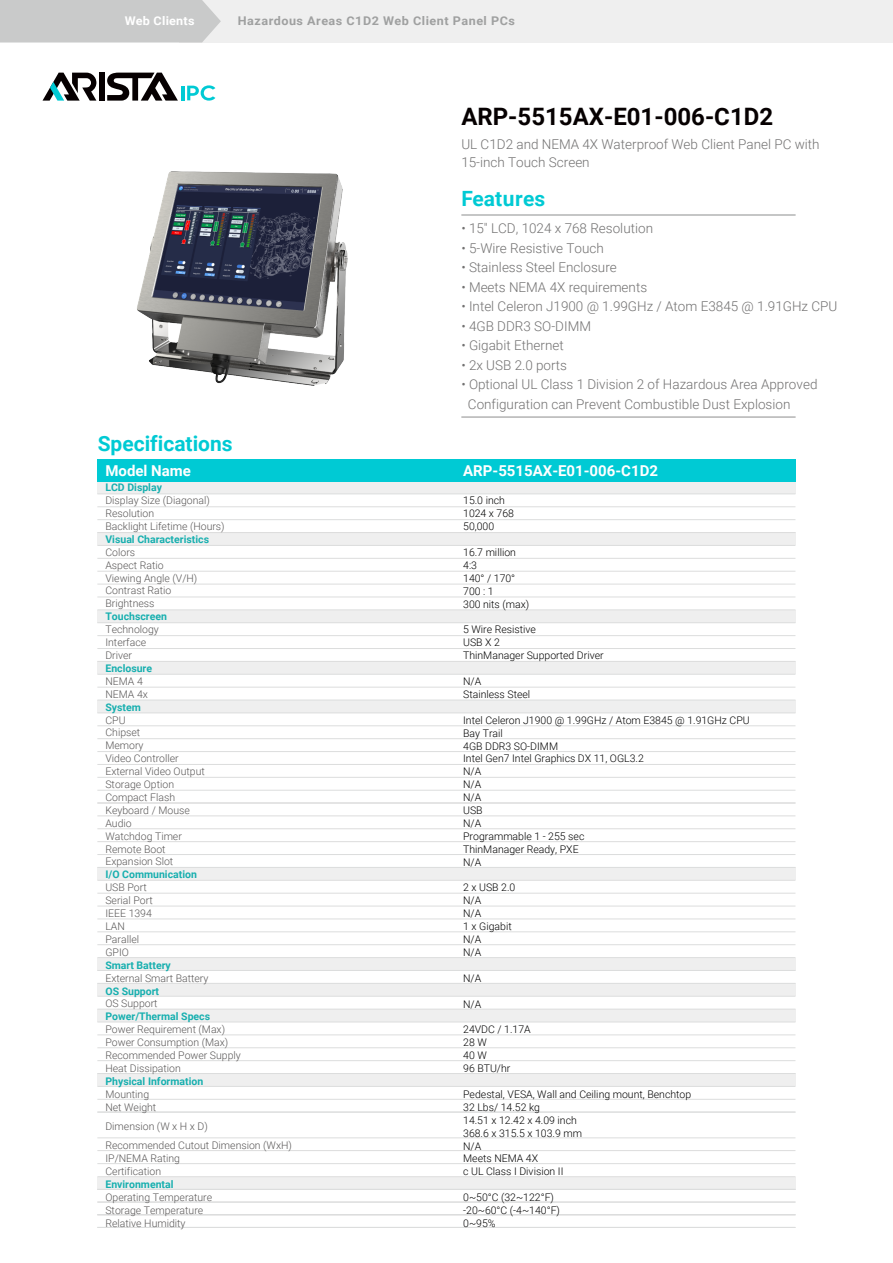
<style>
.page{position:relative;width:893px;height:1263px;background:#fff}
.page>*{position:absolute;margin:0;border:0;box-sizing:border-box;transform-origin:0 0}
.t1{font:700 24px "Roboto";color:#060001}
.t2{font:700 21px "Roboto";color:#00cad4}
.t3{font:700 15px "Roboto";color:#fff}
.t4{font:300 13.5px/18px "Roboto";color:#727171}
.t5{font:700 12px "Roboto";letter-spacing:.04em;color:#9fa0a0;scale:1.05 1}
.t6{font:700 12px "Roboto";letter-spacing:.02em;color:#fff;scale:1.05 1}
.t7{font:300 10.5px/12.9px "Roboto";color:#595757}
.t8{font:300 10.5px/12.9px "Roboto";color:#000}
.t9{font:700 10.5px "Roboto";color:#17afaf}
</style>
<div class="page">
<div style="left:99px;top:73px;width:6px;height:28px;background:#060001"></div>
<svg style="left:43px;top:73px;width:53px;height:28px"></svg>
<svg style="left:107px;top:73px;width:71px;height:28px"></svg>
<hr style="left:181px;top:86px;width:3px;height:14px;background:#00cad4">
<svg style="left:187px;top:85px;width:28px;height:16px"></svg>
<hr style="left:461px;top:214px;width:335px;height:2px;background:#9fa0a0">
<hr style="left:461px;top:416px;width:335px;height:2px;background:#9fa0a0">
<div style="left:97px;top:460px;width:698px;height:22px;background:#00cad4"></div>
<div style="left:97px;top:482px;width:698px;height:12px;background:#efefef"></div>
<div style="left:97px;top:532px;width:698px;height:13px;background:#efefef"></div>
<div style="left:97px;top:610px;width:698px;height:13px;background:#efefef"></div>
<div style="left:97px;top:661px;width:698px;height:13px;background:#efefef"></div>
<div style="left:97px;top:700px;width:698px;height:13px;background:#efefef"></div>
<div style="left:97px;top:867px;width:698px;height:13px;background:#efefef"></div>
<div style="left:97px;top:957px;width:698px;height:13px;background:#efefef"></div>
<div style="left:97px;top:983px;width:698px;height:13px;background:#efefef"></div>
<div style="left:97px;top:1009px;width:698px;height:13px;background:#efefef"></div>
<div style="left:97px;top:1073px;width:698px;height:13px;background:#efefef"></div>
<div style="left:97px;top:1177px;width:698px;height:12px;background:#efefef"></div>
<hr style="left:97px;top:506px;width:698px;height:1px;background:#dcdddd">
<hr style="left:97px;top:519px;width:698px;height:1px;background:#dcdddd">
<hr style="left:97px;top:493px;width:698px;height:1px;background:#dcdddd">
<hr style="left:97px;top:532px;width:698px;height:1px;background:#dcdddd">
<hr style="left:97px;top:545px;width:698px;height:1px;background:#dcdddd">
<hr style="left:97px;top:558px;width:698px;height:1px;background:#dcdddd">
<hr style="left:97px;top:571px;width:698px;height:1px;background:#dcdddd">
<hr style="left:97px;top:584px;width:698px;height:1px;background:#dcdddd">
<hr style="left:97px;top:597px;width:698px;height:1px;background:#dcdddd">
<hr style="left:97px;top:609px;width:698px;height:1px;background:#dcdddd">
<hr style="left:97px;top:622px;width:698px;height:1px;background:#dcdddd">
<hr style="left:97px;top:635px;width:698px;height:1px;background:#dcdddd">
<hr style="left:97px;top:648px;width:698px;height:1px;background:#dcdddd">
<hr style="left:97px;top:661px;width:698px;height:1px;background:#dcdddd">
<hr style="left:97px;top:674px;width:698px;height:1px;background:#dcdddd">
<hr style="left:97px;top:687px;width:698px;height:1px;background:#dcdddd">
<hr style="left:97px;top:700px;width:698px;height:1px;background:#dcdddd">
<hr style="left:97px;top:712px;width:698px;height:1px;background:#dcdddd">
<hr style="left:97px;top:725px;width:698px;height:1px;background:#dcdddd">
<hr style="left:97px;top:738px;width:698px;height:1px;background:#dcdddd">
<hr style="left:97px;top:751px;width:698px;height:1px;background:#dcdddd">
<hr style="left:97px;top:764px;width:698px;height:1px;background:#dcdddd">
<hr style="left:97px;top:777px;width:698px;height:1px;background:#dcdddd">
<hr style="left:97px;top:790px;width:698px;height:1px;background:#dcdddd">
<hr style="left:97px;top:815px;width:698px;height:1px;background:#dcdddd">
<hr style="left:97px;top:828px;width:698px;height:1px;background:#dcdddd">
<hr style="left:97px;top:803px;width:698px;height:1px;background:#dcdddd">
<hr style="left:97px;top:841px;width:698px;height:1px;background:#dcdddd">
<hr style="left:97px;top:854px;width:698px;height:1px;background:#dcdddd">
<hr style="left:97px;top:867px;width:698px;height:1px;background:#dcdddd">
<hr style="left:97px;top:880px;width:698px;height:1px;background:#dcdddd">
<hr style="left:97px;top:893px;width:698px;height:1px;background:#dcdddd">
<hr style="left:97px;top:906px;width:698px;height:1px;background:#dcdddd">
<hr style="left:97px;top:918px;width:698px;height:1px;background:#dcdddd">
<hr style="left:97px;top:931px;width:698px;height:1px;background:#dcdddd">
<hr style="left:97px;top:944px;width:698px;height:1px;background:#dcdddd">
<hr style="left:97px;top:957px;width:698px;height:1px;background:#dcdddd">
<hr style="left:97px;top:970px;width:698px;height:1px;background:#dcdddd">
<hr style="left:97px;top:983px;width:698px;height:1px;background:#dcdddd">
<hr style="left:97px;top:996px;width:698px;height:1px;background:#dcdddd">
<hr style="left:97px;top:1009px;width:698px;height:1px;background:#dcdddd">
<hr style="left:97px;top:1022px;width:698px;height:1px;background:#dcdddd">
<hr style="left:97px;top:1034px;width:698px;height:1px;background:#dcdddd">
<hr style="left:97px;top:1047px;width:698px;height:1px;background:#dcdddd">
<hr style="left:97px;top:1060px;width:698px;height:1px;background:#dcdddd">
<hr style="left:97px;top:1073px;width:698px;height:1px;background:#dcdddd">
<hr style="left:97px;top:1086px;width:698px;height:1px;background:#dcdddd">
<hr style="left:97px;top:1099px;width:698px;height:1px;background:#dcdddd">
<hr style="left:97px;top:1137px;width:698px;height:1px;background:#dcdddd">
<hr style="left:97px;top:1112px;width:698px;height:1px;background:#dcdddd">
<hr style="left:97px;top:1163px;width:698px;height:1px;background:#dcdddd">
<hr style="left:97px;top:1176px;width:698px;height:1px;background:#dcdddd">
<hr style="left:97px;top:1189px;width:698px;height:1px;background:#dcdddd">
<hr style="left:97px;top:1202px;width:698px;height:1px;background:#dcdddd">
<hr style="left:97px;top:1214px;width:698px;height:1px;background:#dcdddd">
<hr style="left:97px;top:1227px;width:698px;height:1px;background:#dcdddd">
<hr style="left:97px;top:1150px;width:698px;height:1px;background:#dcdddd">
<div style="left:179px;top:0;width:714px;height:43px;background:#efefef"></div>
<div style="left:0;top:0;width:221px;height:43px;background:#c9caca"></div>
<img style="left:137px;top:171px;width:361px;height:215px">
<p class="t6" style="left:125px;top:12px;width:68px">Web Clients</p>
<p class="t5" style="left:238px;top:12px;width:265px">Hazardous Areas C1D2 Web Client Panel PCs</p>
<h1 class="t1" style="left:461px;top:100px;width:313px">ARP-5515AX-E01-006-C1D2</h1>
<p class="t4" style="left:461px;top:135px;width:360px">UL C1D2 and NEMA 4X Waterproof Web Client Panel PC with<br>15-inch Touch Screen</p>
<h2 class="t2" style="left:461px;top:184px;width:85px">Features</h2>
<p class="t4" style="left:461px;top:219px;width:193px">• 15" LCD, 1024 x 768 Resolution</p>
<p class="t4" style="left:461px;top:238px;width:144px">• 5-Wire Resistive Touch</p>
<p class="t4" style="left:461px;top:258px;width:157px">• Stainless Steel Enclosure</p>
<p class="t4" style="left:461px;top:277px;width:187px">• Meets NEMA 4X requirements</p>
<p class="t4" style="left:461px;top:297px;width:378px">• Intel Celeron J1900 @ 1.99GHz / Atom E3845 @ 1.91GHz CPU</p>
<p class="t4" style="left:461px;top:316px;width:131px">• 4GB DDR3 SO-DIMM</p>
<p class="t4" style="left:461px;top:336px;width:104px">• Gigabit Ethernet</p>
<p class="t4" style="left:461px;top:355px;width:107px">• 2x USB 2.0 ports</p>
<p class="t4" style="left:468px;top:374px;width:351px;line-height:19.5px;text-indent:-7px">• Optional UL Class 1 Division 2 of Hazardous Area Approved<br>Configuration can Prevent Combustible Dust Explosion</p>
<h2 class="t2" style="left:98px;top:429px;width:136px">Specifications</h2>
<h3 class="t3" style="left:105px;top:460px;width:87px">Model Name</h3>
<h3 class="t3" style="left:463px;top:460px;width:196px">ARP-5515AX-E01-006-C1D2</h3>
<p class="t9" style="left:105px;top:480px;width:58px">LCD Display</p>
<p class="t7" style="left:105px;top:493px;width:121px">Display Size (Diagonal)<br>Resolution<br>Backlight Lifetime (Hours)</p>
<p class="t9" style="left:105px;top:532px;width:105px">Visual Characteristics</p>
<p class="t7" style="left:105px;top:545px;width:93px">Colors<br>Aspect Ratio<br>Viewing Angle (V/H)<br>Contrast Ratio<br>Brightness</p>
<p class="t9" style="left:105px;top:609px;width:63px">Touchscreen</p>
<p class="t7" style="left:105px;top:623px;width:55px">Technology<br>Interface<br>Driver</p>
<p class="t9" style="left:105px;top:661px;width:48px">Enclosure</p>
<p class="t7" style="left:105px;top:674px;width:44px">NEMA 4<br>NEMA 4x</p>
<p class="t9" style="left:105px;top:699px;width:37px">System</p>
<p class="t7" style="left:105px;top:713px;width:101px">CPU<br>Chipset<br>Memory<br>Video Controller<br>External Video Output<br>Storage Option<br>Compact Flash<br>Keyboard / Mouse<br>Audio<br>Watchdog Timer<br>Remote Boot<br>Expansion Slot</p>
<p class="t9" style="left:105px;top:867px;width:93px">I/O Communication</p>
<p class="t7" style="left:105px;top:881px;width:49px">USB Port<br>Serial Port<br>IEEE 1394<br>LAN<br>Parallel<br>GPIO</p>
<p class="t9" style="left:105px;top:958px;width:67px">Smart Battery</p>
<p class="t7" style="left:105px;top:971px;width:104px">External Smart Battery</p>
<p class="t9" style="left:105px;top:983px;width:55px">OS Support</p>
<p class="t7" style="left:105px;top:997px;width:54px">OS Support</p>
<p class="t9" style="left:105px;top:1009px;width:106px">Power/Thermal Specs</p>
<p class="t7" style="left:105px;top:1023px;width:137px">Power Requirement (Max)<br>Power Consumption (Max)<br>Recommended Power Supply<br>Heat Dissipation</p>
<p class="t9" style="left:105px;top:1074px;width:99px">Physical Information</p>
<p class="t7" style="left:105px;top:1087px;width:52px">Mounting<br>Net Weight</p>
<p class="t7" style="left:105px;top:1139px;width:188px">Recommended Cutout Dimension (WxH)<br>IP/NEMA Rating<br>Certification</p>
<p class="t9" style="left:105px;top:1177px;width:70px">Environmental</p>
<p class="t7" style="left:105px;top:1190px;width:108px">Operating Temperature<br>Storage Temperature<br>Relative Humidity</p>
<p class="t8" style="left:463px;top:494px;width:52px">15.0 inch<br>1024 x 768<br>50,000</p>
<p class="t8" style="left:463px;top:545px;width:68px">16.7 million<br>4:3<br>140° / 170°<br>700 : 1<br>300 nits (max)</p>
<p class="t8" style="left:463px;top:623px;width:142px">5 Wire Resistive<br>USB X 2<br>ThinManager Supported Driver</p>
<p class="t8" style="left:463px;top:674px;width:69px">N/A<br>Stainless Steel</p>
<p class="t8" style="left:463px;top:713px;width:288px">Intel Celeron J1900 @ 1.99GHz / Atom E3845 @ 1.91GHz CPU<br>Bay Trail<br>4GB DDR3 SO-DIMM<br>Intel Gen7 Intel Graphics DX 11, OGL3.2<br>N/A<br>N/A<br>N/A<br>USB<br>N/A<br>Programmable 1 - 255 sec<br>ThinManager Ready, PXE<br>N/A</p>
<p class="t8" style="left:463px;top:881px;width:54px">2 x USB 2.0<br>N/A<br>N/A<br>1 x Gigabit<br>N/A<br>N/A</p>
<p class="t8" style="left:463px;top:971px;width:20px">N/A</p>
<p class="t8" style="left:463px;top:997px;width:20px">N/A</p>
<p class="t8" style="left:463px;top:1023px;width:69px">24VDC / 1.17A<br>28 W<br>40 W<br>96 BTU/hr</p>
<p class="t8" style="left:463px;top:1087px;width:230px">Pedestal, VESA, Wall and Ceiling mount, Benchtop<br>32 Lbs/ 14.52 kg<br>14.51 x 12.42 x 4.09 inch<br>368.6 x 315.5 x 103.9 mm<br>N/A<br>Meets NEMA 4X<br>c UL Class I Division II</p>
<p class="t8" style="left:463px;top:1190px;width:98px">0~50°C (32~122°F) -20~60°C (-4~140°F)<br>0~95%</p>
<p class="t7" style="left:105px;top:1119px;width:104px">Dimension (W x H x D)</p>
</div>
